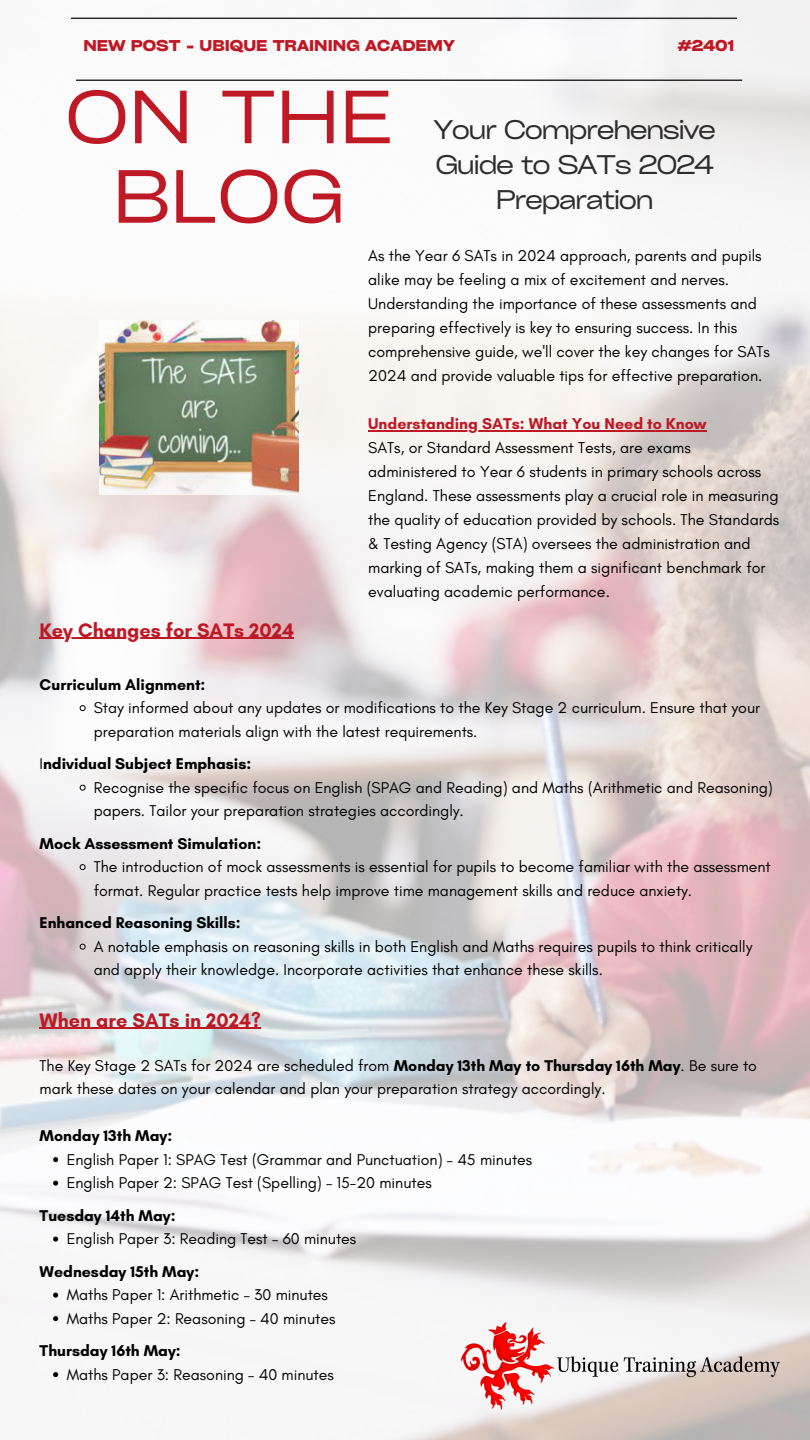
<style>
.page{position:relative;width:810px;height:1440px;background:#fff}
.page>*{position:absolute;margin:0;border:0;box-sizing:border-box;transform-origin:0 0}
.t1{font:expanded 72px/79.5px "Cy Grotesk";color:#be1925;text-align:center}
.t2{font:expanded 25.8px/35.3px "Cy Grotesk";letter-spacing:-.06em;color:#2e2d2d;text-align:center}
.t3{font:700 19.9px "Glacial Indifference";color:#be1925}
.t4{font:16px/24px "Glacial Indifference";color:#000}
.t5{font:700 16px "Glacial Indifference";color:#be1925}
.t6{font:15.9px/23.5px "Glacial Indifference";color:#000}
.t7{font:700 15.9px "Glacial Indifference";color:#000}
.t8{font:700 expanded 15px "Cy Grotesk";color:#be1925}
.s1{font-weight:400}
.s2{font-weight:700}
</style>
<div class="page">
<img style="left:0;top:0;width:810px;height:1440px">
<img style="left:99px;top:321px;width:200px;height:174px">
<hr style="left:76px;top:80px;width:666px;height:1px;background:#2e2d2d">
<hr style="left:71px;top:18px;width:666px;height:1px;background:#2e2d2d">
<hr style="left:40px;top:638px;width:254px;height:1px;background:#be1925">
<svg style="left:80px;top:705px;width:6px;height:6px"></svg>
<svg style="left:80px;top:785px;width:6px;height:6px"></svg>
<svg style="left:80px;top:864px;width:6px;height:6px"></svg>
<svg style="left:80px;top:944px;width:6px;height:6px"></svg>
<hr style="left:40px;top:1028px;width:221px;height:1px;background:#be1925">
<svg style="left:53px;top:1157px;width:5px;height:5px"></svg>
<svg style="left:53px;top:1181px;width:5px;height:5px"></svg>
<svg style="left:53px;top:1237px;width:5px;height:5px"></svg>
<svg style="left:53px;top:1293px;width:5px;height:5px"></svg>
<svg style="left:53px;top:1316px;width:5px;height:5px"></svg>
<svg style="left:53px;top:1372px;width:5px;height:5px"></svg>
<img style="left:461px;top:1322px;width:319px;height:87px">
<hr style="left:368px;top:430px;width:338px;height:2px;background:#be1925">
<p class="t8" style="left:83px;top:36px;width:373px">NEW POST - UBIQUE TRAINING ACADEMY</p>
<p class="t8" style="left:678px;top:36px;width:58px">#2401</p>
<p class="t1" style="left:65px;top:75px;width:329px">ON THE<br>BLOG</p>
<h5 class="t2" style="left:434px;top:111px;width:284px">Your Comprehensive<br>Guide to SATs 2024<br>Preparation</h5>
<h5 class="t4" style="left:368px;top:243px;width:403px">As the Year 6 SATs in 2024 approach, parents and pupils alike may be feeling a mix of excitement and nerves.<br>Understanding the importance of these assessments and preparing effectively is key to ensuring success. In this comprehensive guide, we'll cover the key changes for SATs 2024 and provide valuable tips for effective preparation.</h5>
<p class="t5" style="left:368px;top:413px;width:340px">Understanding SATs: What You Need to Know</p>
<h5 class="t4" style="left:368px;top:435px;width:413px">SATs, or Standard Assessment Tests, are exams administered to Year 6 students in primary schools across England. These assessments play a crucial role in measuring the quality of education provided by schools. The Standards &amp; Testing Agency (STA) oversees the administration and marking of SATs, making them a significant benchmark for evaluating academic performance.</h5>
<p class="t3" style="left:40px;top:618px;width:256px">Key Changes for SATs 2024</p>
<h4 class="t7" style="left:40px;top:675px;width:167px">Curriculum Alignment:</h4>
<h4 class="t6" style="left:94px;top:696px;width:668px">Stay informed about any updates or modifications to the Key Stage 2 curriculum. Ensure that your preparation materials align with the latest requirements.</h4>
<h1 class="t7" style="left:40px;top:754px;width:213px"><span class="s1">I</span>ndividual Subject Emphasis:</h1>
<h2 class="t6" style="left:94px;top:775px;width:681px">Recognise the specific focus on English (SPAG and Reading) and Maths (Arithmetic and Reasoning) papers. Tailor your preparation strategies accordingly.</h2>
<p class="t7" style="left:40px;top:834px;width:223px">Mock Assessment Simulation:</p>
<p class="t6" style="left:94px;top:855px;width:679px">The introduction of mock assessments is essential for pupils to become familiar with the assessment format. Regular practice tests help improve time management skills and reduce anxiety.</p>
<p class="t7" style="left:40px;top:913px;width:203px">Enhanced Reasoning Skills:</p>
<h3 class="t6" style="left:94px;top:934px;width:660px">A notable emphasis on reasoning skills in both English and Maths requires pupils to think critically and apply their knowledge. Incorporate activities that enhance these skills.</h3>
<h5 class="t3" style="left:40px;top:1008px;width:223px">When are SATs in 2024?</h5>
<p class="t6" style="left:40px;top:1053px;width:719px">The Key Stage 2 SATs for 2024 are scheduled from <span class="s2">Monday 13th May to Thursday 16th May</span>. Be sure to mark these dates on your calendar and plan your preparation strategy accordingly.</p>
<p class="t7" style="left:40px;top:1126px;width:134px">Monday 13th May:</p>
<p class="t6" style="left:67px;top:1147px;width:467px">English Paper 1: SPAG Test (Grammar and Punctuation) – 45 minutes</p>
<h5 class="t6" style="left:67px;top:1171px;width:367px">English Paper 2: SPAG Test (Spelling) – 15-20 minutes</h5>
<p class="t7" style="left:40px;top:1206px;width:137px">Tuesday 14th May:</p>
<h5 class="t6" style="left:67px;top:1227px;width:291px">English Paper 3: Reading Test – 60 minutes</h5>
<p class="t7" style="left:40px;top:1262px;width:161px">Wednesday 15th May:</p>
<h3 class="t6" style="left:67px;top:1283px;width:263px">Maths Paper 1: Arithmetic – 30 minutes</h3>
<p class="t6" style="left:67px;top:1306px;width:270px">Maths Paper 2: Reasoning – 40 minutes</p>
<h5 class="t7" style="left:40px;top:1341px;width:143px">Thursday 16th May:</h5>
<p class="t6" style="left:67px;top:1362px;width:269px">Maths Paper 3: Reasoning – 40 minutes</p>
</div>
